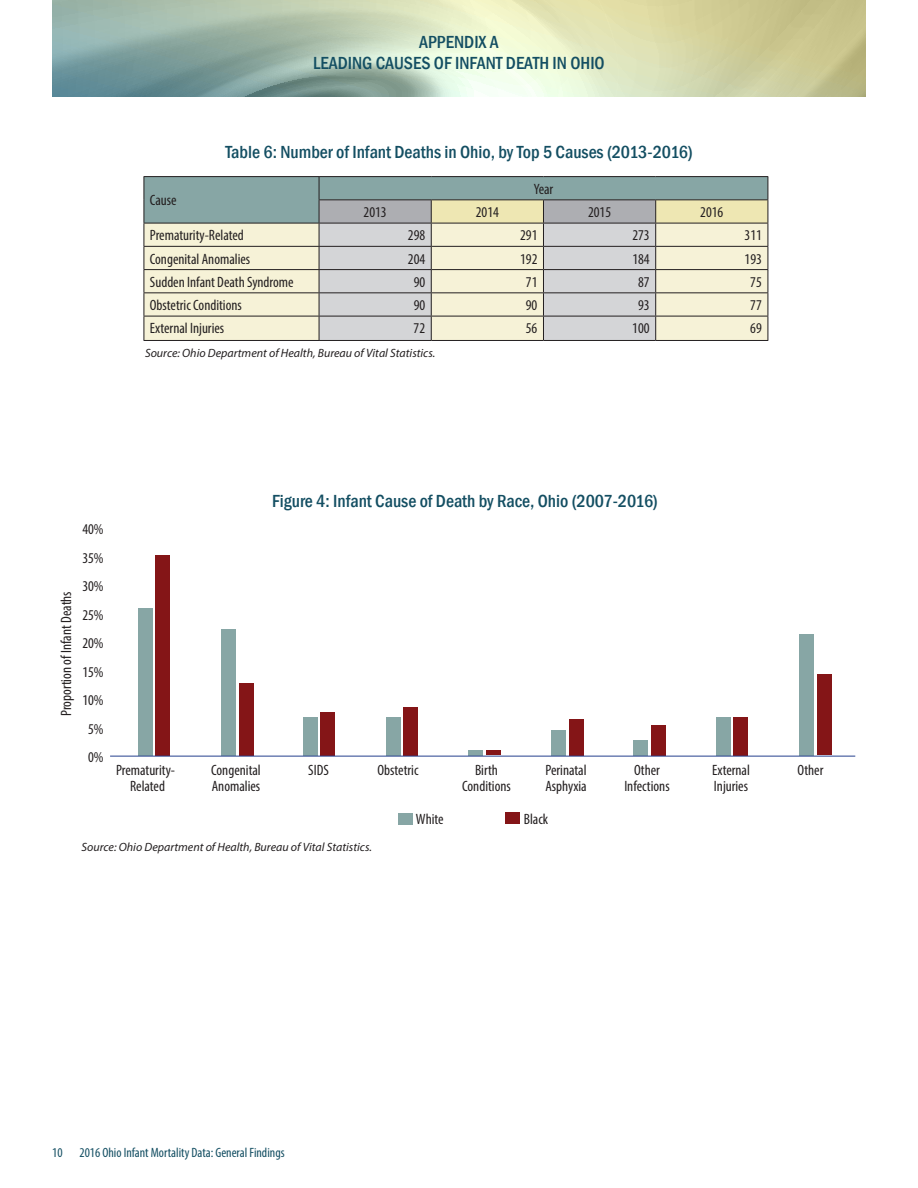
<style>
.page{position:relative;width:918px;height:1188px;background:#fff}
.page>*{position:absolute;margin:0;border:0;box-sizing:border-box;transform-origin:0 0}
.t1{font:500 condensed 18px/21px "Franklin Gothic";color:#134e62;text-align:center}
.t2{font:condensed 15px/28.5px "Myriad Pro";color:#231f20;text-align:center}
.t3{font:condensed 13.5px "Myriad Pro";color:#134e62}
.t4{font:italic 12px "Myriad Pro";color:#231f20}
</style>
<div class="page">
<svg style="left:52px;top:0;width:814px;height:97px;background:#bdcaad"></svg>
<hr style="left:144px;top:176px;width:175px;height:1px;background:#231f20">
<hr style="left:319px;top:176px;width:112px;height:1px;background:#231f20">
<hr style="left:431px;top:176px;width:112px;height:1px;background:#231f20">
<hr style="left:543px;top:176px;width:113px;height:1px;background:#231f20">
<hr style="left:656px;top:176px;width:112px;height:1px;background:#231f20">
<svg style="left:144px;top:177px;width:625px;height:163px;background:#c6cabd"></svg>
<hr style="left:144px;top:340px;width:175px;height:1px;background:#231f20">
<hr style="left:319px;top:340px;width:112px;height:1px;background:#231f20">
<hr style="left:431px;top:340px;width:112px;height:1px;background:#231f20">
<hr style="left:543px;top:340px;width:113px;height:1px;background:#231f20">
<hr style="left:656px;top:340px;width:112px;height:1px;background:#231f20">
<div style="left:138px;top:608px;width:14px;height:147px;background:#87a6a5"></div>
<div style="left:156px;top:555px;width:14px;height:200px;background:#841517"></div>
<div style="left:221px;top:629px;width:15px;height:126px;background:#87a6a5"></div>
<div style="left:303px;top:717px;width:15px;height:38px;background:#87a6a5"></div>
<div style="left:386px;top:717px;width:14px;height:38px;background:#87a6a5"></div>
<div style="left:404px;top:707px;width:14px;height:48px;background:#841517"></div>
<div style="left:321px;top:712px;width:14px;height:43px;background:#841517"></div>
<div style="left:239px;top:683px;width:14px;height:72px;background:#841517"></div>
<hr style="left:486px;top:751px;width:15px;height:4px;background:#841517">
<div style="left:468px;top:750px;width:15px;height:5px;background:#87a6a5"></div>
<div style="left:569px;top:719px;width:14px;height:36px;background:#841517"></div>
<div style="left:651px;top:725px;width:15px;height:30px;background:#841517"></div>
<div style="left:734px;top:717px;width:14px;height:38px;background:#841517"></div>
<div style="left:817px;top:675px;width:15px;height:80px;background:#841517"></div>
<div style="left:551px;top:730px;width:15px;height:25px;background:#87a6a5"></div>
<div style="left:716px;top:717px;width:15px;height:38px;background:#87a6a5"></div>
<div style="left:799px;top:634px;width:15px;height:121px;background:#87a6a5"></div>
<div style="left:633px;top:740px;width:14px;height:15px;background:#87a6a5"></div>
<hr style="left:110px;top:756px;width:745px;height:1px;background:#253f8e">
<div style="left:398px;top:813px;width:15px;height:12px;background:#87a6a5"></div>
<div style="left:505px;top:812px;width:14px;height:12px;background:#841517"></div>
<p class="t1" style="left:313px;top:32px;width:293px">APPENDIX A<br>LEADING CAUSES OF INFANT DEATH IN OHIO</p>
<p class="t2" style="left:150px;top:186px;width:28px">Cause</p>
<p class="t1" style="left:225px;top:142px;width:469px">Table 6: Number of Infant Deaths in Ohio, by Top 5 Causes (2013-2016)</p>
<p class="t2" style="left:534px;top:174px;width:21px">Year</p>
<p class="t2" style="left:364px;top:198px;width:25px">2013</p>
<p class="t2" style="left:476px;top:198px;width:25px">2014</p>
<p class="t2" style="left:588px;top:198px;width:25px">2015</p>
<p class="t2" style="left:700px;top:198px;width:25px">2016</p>
<p class="t2" style="left:150px;top:221px;width:95px">Prematurity-Related</p>
<p class="t2" style="left:408px;top:221px;width:19px">298</p>
<p class="t2" style="left:520px;top:221px;width:19px">291</p>
<p class="t2" style="left:632px;top:221px;width:19px">273</p>
<p class="t2" style="left:745px;top:221px;width:19px">311</p>
<p class="t2" style="left:150px;top:244px;width:102px">Congenital Anomalies</p>
<p class="t2" style="left:408px;top:244px;width:19px">204</p>
<p class="t2" style="left:520px;top:244px;width:19px">192</p>
<p class="t2" style="left:632px;top:244px;width:19px">184</p>
<p class="t2" style="left:745px;top:244px;width:19px">193</p>
<p class="t2" style="left:150px;top:267px;width:145px">Sudden Infant Death Syndrome</p>
<p class="t2" style="left:414px;top:267px;width:13px">90</p>
<p class="t2" style="left:526px;top:267px;width:13px">71</p>
<p class="t2" style="left:638px;top:267px;width:13px">87</p>
<p class="t2" style="left:750px;top:267px;width:13px">75</p>
<p class="t2" style="left:150px;top:291px;width:94px">Obstetric Conditions</p>
<p class="t2" style="left:414px;top:291px;width:13px">90</p>
<p class="t2" style="left:526px;top:291px;width:13px">90</p>
<p class="t2" style="left:638px;top:291px;width:13px">93</p>
<p class="t2" style="left:750px;top:291px;width:13px">77</p>
<p class="t2" style="left:150px;top:314px;width:76px">External Injuries</p>
<p class="t2" style="left:414px;top:314px;width:13px">72</p>
<p class="t2" style="left:526px;top:314px;width:13px">56</p>
<p class="t2" style="left:632px;top:314px;width:19px">100</p>
<p class="t2" style="left:750px;top:314px;width:13px">69</p>
<p class="t4" style="left:145px;top:345px;width:292px">Source: Ohio Department of Health, Bureau of Vital Statistics.</p>
<p class="t2" style="left:52px;top:716px;width:127px;rotate:-90deg">Proportion of Infant Deaths</p>
<p class="t2" style="left:82px;top:515px;width:23px">40%<br>35%<br>30%<br>25%<br>20%<br>15%<br>10%<br>5%<br>0%</p>
<p class="t1" style="left:272px;top:490px;width:387px">Figure 4: Infant Cause of Death by Race, Ohio (2007-2016)</p>
<p class="t2" style="left:116px;top:755px;width:61px">Prematurity-</p>
<p class="t2" style="left:211px;top:755px;width:51px">Congenital</p>
<p class="t2" style="left:308px;top:755px;width:22px">SIDS</p>
<p class="t2" style="left:378px;top:755px;width:43px">Obstetric</p>
<p class="t2" style="left:475px;top:755px;width:25px">Birth</p>
<p class="t2" style="left:545px;top:755px;width:43px">Perinatal</p>
<p class="t2" style="left:634px;top:755px;width:27px">Other</p>
<p class="t2" style="left:712px;top:755px;width:39px">External</p>
<p class="t2" style="left:798px;top:755px;width:27px">Other</p>
<p class="t2" style="left:130px;top:772px;width:36px">Related</p>
<p class="t2" style="left:212px;top:772px;width:50px">Anomalies</p>
<p class="t2" style="left:462px;top:772px;width:50px">Conditions</p>
<p class="t2" style="left:545px;top:772px;width:43px">Asphyxia</p>
<p class="t2" style="left:624px;top:772px;width:47px">Infections</p>
<p class="t2" style="left:714px;top:772px;width:36px">Injuries</p>
<p class="t2" style="left:416px;top:805px;width:29px">White</p>
<p class="t2" style="left:524px;top:805px;width:26px">Black</p>
<p class="t4" style="left:82px;top:840px;width:292px">Source: Ohio Department of Health, Bureau of Vital Statistics.</p>
<p class="t3" style="left:52px;top:1145px;width:12px">10</p>
<p class="t3" style="left:80px;top:1145px;width:207px">2016 Ohio Infant Mortality Data: General Findings</p>
</div>
